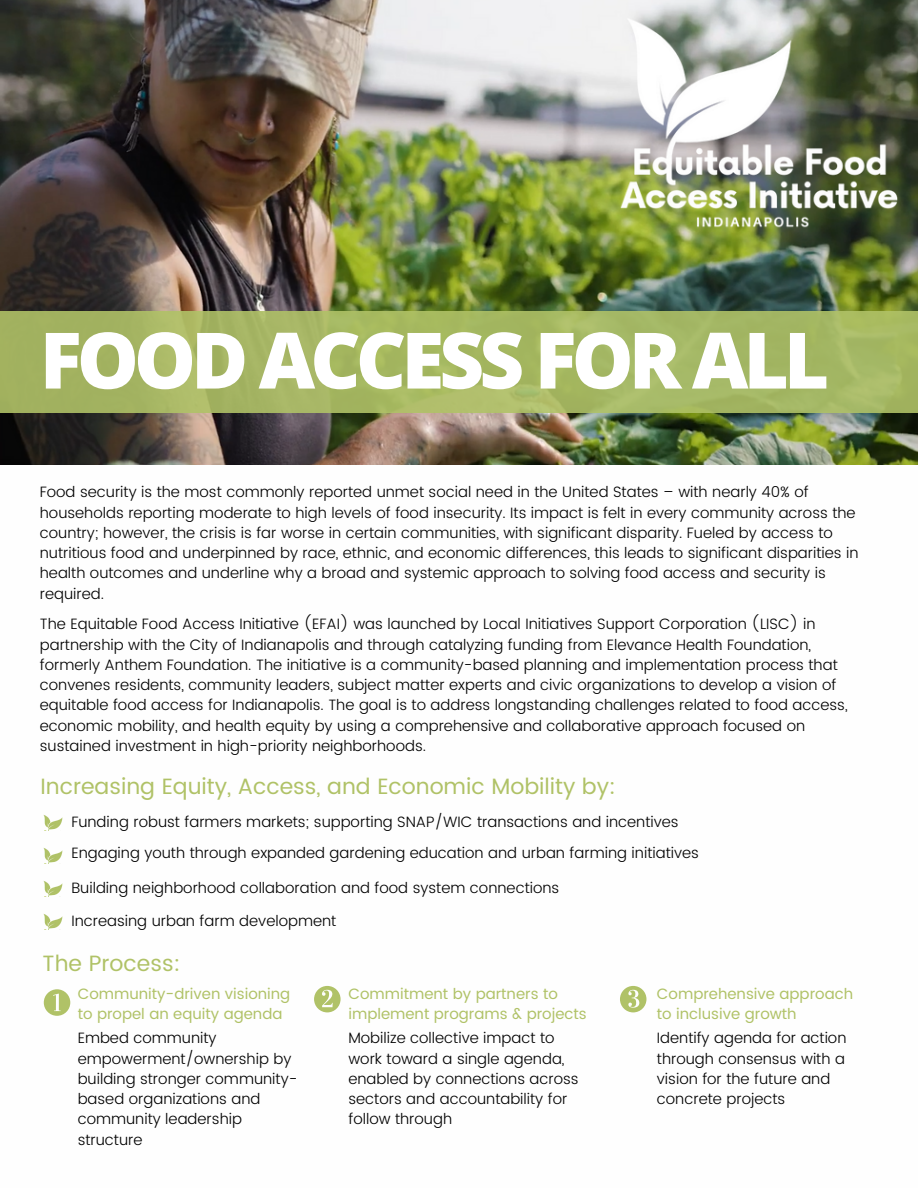
<style>
.page{position:relative;width:918px;height:1188px;background:#fff}
.page>*{position:absolute;margin:0;border:0;box-sizing:border-box;transform-origin:0 0}
.t1{font:800 77.85px "Open Sans";letter-spacing:-.065em;color:#fff}
.t2{font:22.2px "Poppins";color:#b0c267}
.t3{font:300 15px/20.2px "Poppins";color:#000}
.t4{font:15px/20.2px "Poppins";color:#b0c267}
</style>
<div class="page">
<img style="left:0;top:0;width:918px;height:465px">
<div style="left:0;top:312px;width:918px;height:101px;background:#a4b762"></div>
<img style="left:597px;top:0;width:321px;height:232px">
<img style="left:43px;top:815px;width:20px;height:15px">
<svg style="left:49px;top:829px;width:13px;height:1px"></svg>
<img style="left:43px;top:848px;width:20px;height:15px">
<svg style="left:49px;top:861px;width:13px;height:2px"></svg>
<img style="left:43px;top:881px;width:20px;height:15px">
<svg style="left:49px;top:894px;width:13px;height:3px"></svg>
<img style="left:43px;top:914px;width:20px;height:15px">
<svg style="left:50px;top:927px;width:13px;height:3px"></svg>
<svg style="left:620px;top:986px;width:26px;height:26px"></svg>
<svg style="left:314px;top:986px;width:27px;height:26px"></svg>
<svg style="left:44px;top:989px;width:26px;height:27px"></svg>
<p class="t1" style="left:40px;top:305px;width:791px">FOOD ACCESS FOR ALL</p>
<p class="t3" style="left:40px;top:482px;width:820px">Food security is the most commonly reported unmet social need in the United States – with nearly 40% of households reporting moderate to high levels of food insecurity. Its impact is felt in every community across the country; however, the crisis is far worse in certain communities, with significant disparity. Fueled by access to nutritious food and underpinned by race, ethnic, and economic differences, this leads to significant disparities in health outcomes and underline why a broad and systemic approach to solving food access and security is required.</p>
<p class="t3" style="left:40px;top:614px;width:809px">The Equitable Food Access Initiative (EFAI) was launched by Local Initiatives Support Corporation (LISC) in partnership with the City of Indianapolis and through catalyzing funding from Elevance Health Foundation, formerly Anthem Foundation. The initiative is a community-based planning and implementation process that convenes residents, community leaders, subject matter experts and civic organizations to develop a vision of equitable food access for Indianapolis. The goal is to address longstanding challenges related to food access, economic mobility, and health equity by using a comprehensive and collaborative approach focused on sustained investment in high-priority neighborhoods.</p>
<p class="t2" style="left:41px;top:773px;width:577px">Increasing Equity, Access, and Economic Mobility by:</p>
<p class="t3" style="left:71px;top:812px;width:609px">Funding robust farmers markets; supporting SNAP/WIC transactions and incentives</p>
<p class="t3" style="left:71px;top:843px;width:629px">Engaging youth through expanded gardening education and urban farming initiatives</p>
<p class="t3" style="left:71px;top:877px;width:489px">Building neighborhood collaboration and food system connections</p>
<p class="t3" style="left:71px;top:910px;width:266px">Increasing urban farm development</p>
<p class="t2" style="left:43px;top:950px;width:139px">The Process:</p>
<p class="t4" style="left:78px;top:984px;width:214px">Community-driven visioning</p>
<p class="t4" style="left:78px;top:1004px;width:206px">to propel an equity agenda</p>
<p class="t3" style="left:78px;top:1028px;width:221px">Embed community empowerment/ownership by building stronger community&shy;based organizations and community leadership structure</p>
<p class="t4" style="left:348px;top:984px;width:240px">Commitment by partners to implement programs &amp; projects</p>
<p class="t3" style="left:348px;top:1028px;width:232px">Mobilize collective impact to work toward a single agenda, enabled by connections across sectors and accountability for follow through</p>
<p class="t4" style="left:657px;top:984px;width:198px">Comprehensive approach to inclusive growth</p>
<p class="t3" style="left:657px;top:1028px;width:191px">Identify agenda for action through consensus with a vision for the future and concrete projects</p>
</div>
